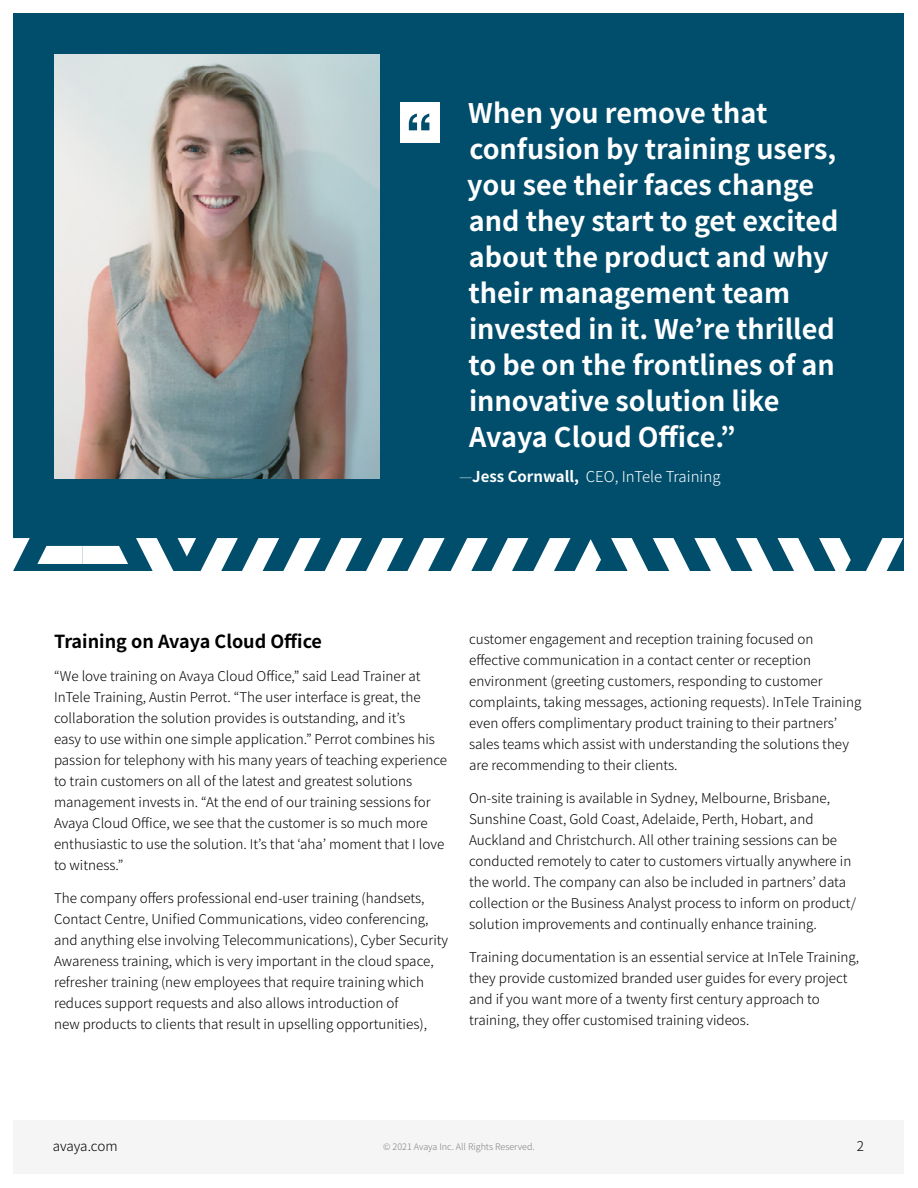
<style>
.page{position:relative;width:918px;height:1188px;background:#fff}
.page>*{position:absolute;margin:0;border:0;box-sizing:border-box;transform-origin:0 0}
.t1{font:700 27px/36px "Noto Sans JP";color:#fff}
.t2{font:700 18px "Noto Sans JP";color:#000}
.t3{font:300 15px "Noto Sans JP";color:#fff}
.t4{font:300 13.5px/21px "Noto Sans JP";color:#000}
.t5{font:300 9px "Noto Sans JP";color:#808080}
.s1{font-weight:100}
.s2{font-weight:700}
</style>
<div class="page">
<div style="left:14px;top:14px;width:890px;height:557px;background:#004e6c"></div>
<img style="left:54px;top:54px;width:326px;height:424px">
<svg style="left:13px;top:538px;width:17px;height:33px"></svg>
<svg style="left:611px;top:538px;width:240px;height:33px"></svg>
<svg style="left:866px;top:538px;width:37px;height:33px"></svg>
<svg style="left:37px;top:546px;width:91px;height:18px;background:#e3ecef"></svg>
<svg style="left:136px;top:538px;width:465px;height:33px"></svg>
<div style="left:14px;top:1120px;width:890px;height:54px;background:#f5f5f5"></div>
<div style="left:400px;top:103px;width:40px;height:40px;background:#fff"></div>
<svg style="left:409px;top:114px;width:20px;height:16px"></svg>
<p class="t1" style="left:467px;top:95px;width:373px">When you remove that confusion by training users, you see their faces change and they start to get excited about the product and why their management team invested in it. We’re thrilled to be on the frontlines of an innovative solution like<br>Avaya Cloud Office.”</p>
<p class="t3" style="left:459px;top:469px;width:263px"><span class="s1">—</span><span class="s2">Jess Cornwall,</span> CEO, InTele Training</p>
<h2 class="t2" style="left:54px;top:631px;width:270px">Training on Avaya Cloud Office</h2>
<p class="t4" style="left:54px;top:666px;width:395px">“We love training on Avaya Cloud Office,” said Lead Trainer at InTele Training, Austin Perrot. “The user interface is great, the collaboration the solution provides is outstanding, and it’s<br>easy to use within one simple application.” Perrot combines his passion for telephony with his many years of teaching experience to train customers on all of the latest and greatest solutions management invests in. “At the end of our training sessions for Avaya Cloud Office, we see that the customer is so much more enthusiastic to use the solution. It’s that ‘aha’ moment that I love to witness.”</p>
<p class="t4" style="left:54px;top:888px;width:396px">The company offers professional end-user training (handsets, Contact Centre, Unified Communications, video conferencing, and anything else involving Telecommunications), Cyber Security Awareness training, which is very important in the cloud space, refresher training (new employees that require training which reduces support requests and also allows introduction of<br>new products to clients that result in upselling opportunities),</p>
<p class="t4" style="left:469px;top:629px;width:394px">customer engagement and reception training focused on effective communication in a contact center or reception environment (greeting customers, responding to customer complaints, taking messages, actioning requests). InTele Training even offers complimentary product training to their partners’ sales teams which assist with understanding the solutions they are recommending to their clients.</p>
<p class="t4" style="left:469px;top:788px;width:389px">On-site training is available in Sydney, Melbourne, Brisbane, Sunshine Coast, Gold Coast, Adelaide, Perth, Hobart, and Auckland and Christchurch. All other training sessions can be conducted remotely to cater to customers virtually anywhere in the world. The company can also be included in partners’ data collection or the Business Analyst process to inform on product/ solution improvements and continually enhance training.</p>
<p class="t4" style="left:469px;top:947px;width:392px">Training documentation is an essential service at InTele Training, they provide customized branded user guides for every project and if you want more of a twenty first century approach to training, they offer customised training videos.</p>
<p class="t4" style="left:53px;top:1135px;width:66px">avaya.com</p>
<p class="t5" style="left:383px;top:1142px;width:153px">© 2021 Avaya Inc. All Rights Reserved.</p>
<p class="t4" style="left:857px;top:1135px;width:9px">2</p>
</div>
